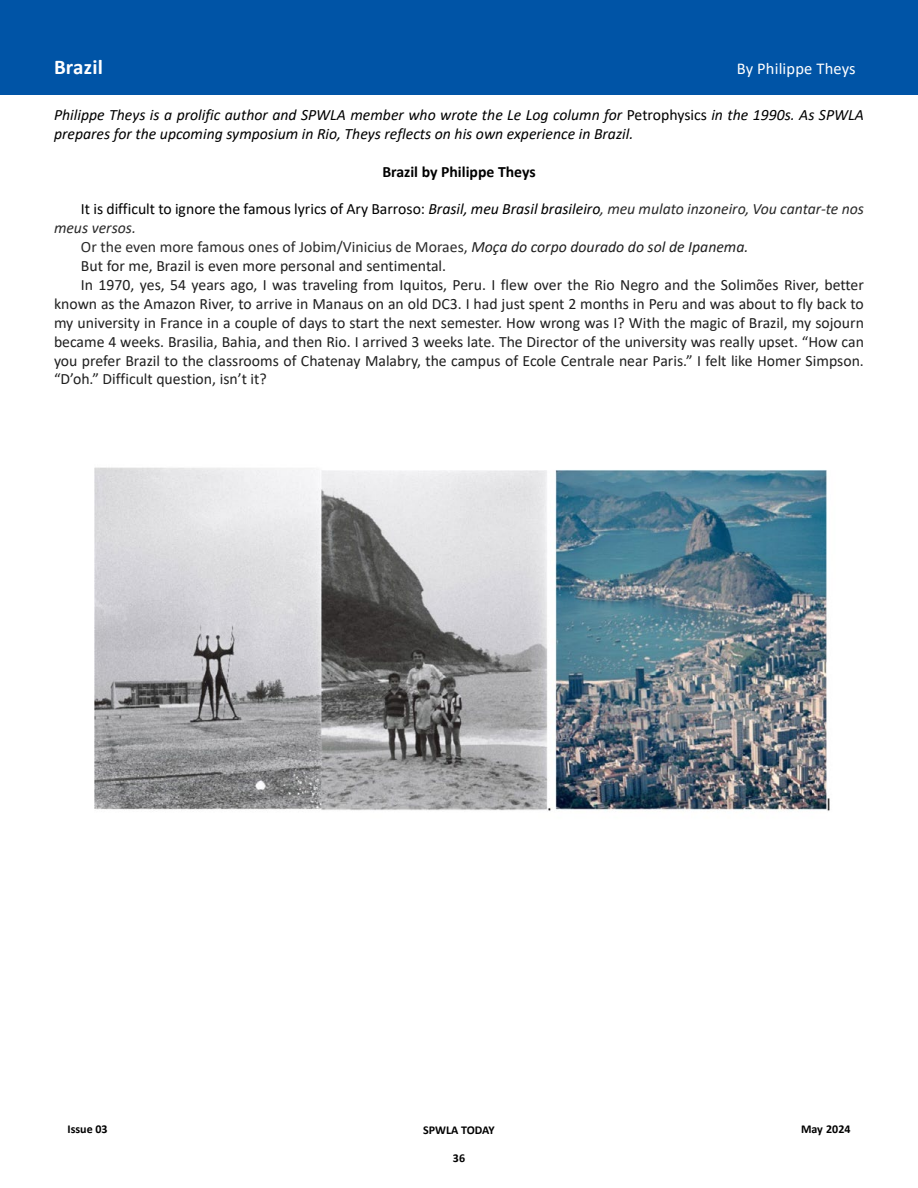
<style>
.page{position:relative;width:918px;height:1188px;background:#fff}
.page>*{position:absolute;margin:0;border:0;box-sizing:border-box;transform-origin:0 0}
.t1{font:700 21px "Calibri";letter-spacing:.01em;color:#fff}
.t2{font:16.5px "Calibri";letter-spacing:.01em;color:#fff}
.t3{font:15.75px "Calibri";color:#1f1f1f}
.t4{font:italic 15.75px/18.9px "Calibri";color:#000}
.t5{font:15.75px "Calibri";color:#000}
.t6{font:15.75px "Calibri";color:#2a2a2a}
.t7{font:700 15.75px "Calibri";color:#000}
.t8{font:italic 15.75px "Calibri";color:#2a2a2a}
.t9{font:700 12px "Calibri";color:#000}
.s1{font-style:normal}
.s2{font-style:italic}
.s3{font-style:italic;color:#2a2a2a}
.s4{font-style:italic;color:#1f1f1f}
</style>
<div class="page">
<div style="left:0;top:0;width:918px;height:94px;background:#0054a6"></div>
<img style="left:94px;top:467px;width:736px;height:344px">
<h1 class="t1" style="left:54px;top:52px;width:50px">Brazil</h1>
<p class="t2" style="left:737px;top:57px;width:121px">By Philippe Theys</p>
<p class="t4" style="left:54px;top:104px;width:811px">Philippe Theys is a prolific author and SPWLA member who wrote the Le Log column for <span class="s1">Petrophysics</span> in the 1990s. As SPWLA prepares for the upcoming symposium in Rio, Theys reflects on his own experience in Brazil.</p>
<p class="t7" style="left:382px;top:160px;width:155px">Brazil by Philippe Theys</p>
<p class="t5" style="left:81px;top:198px;width:784px">It is difficult to ignore the famous lyrics of Ary Barroso: <span class="s2">Brasil, meu Brasil brasileiro</span><span class="s3">, meu mulato inzoneiro, Vou cantar-te nos</span></p>
<p class="t8" style="left:54px;top:217px;width:84px">meus versos.</p>
<p class="t6" style="left:81px;top:236px;width:669px">Or the even more famous ones of Jobim/Vinicius de Moraes, <span class="s4">Moça do corpo dourado do sol de Ipanema.</span></p>
<p class="t3" style="left:81px;top:255px;width:367px">But for me, Brazil is even more personal and sentimental.</p>
<p class="t3" style="left:81px;top:274px;width:784px">In 1970, yes, 54 years ago, I was traveling from Iquitos, Peru. I flew over the Rio Negro and the Solimões River, better</p>
<p class="t3" style="left:54px;top:293px;width:811px">known as the Amazon River, to arrive in Manaus on an old DC3. I had just spent 2 months in Peru and was about to fly back to</p>
<p class="t3" style="left:54px;top:312px;width:811px">my university in France in a couple of days to start the next semester. How wrong was I? With the magic of Brazil, my sojourn</p>
<p class="t3" style="left:54px;top:330px;width:811px">became 4 weeks. Brasilia, Bahia, and then Rio. I arrived 3 weeks late. The Director of the university was really upset. “How can</p>
<p class="t3" style="left:54px;top:349px;width:811px">you prefer Brazil to the classrooms of Chatenay Malabry, the campus of Ecole Centrale near Paris.” I felt like Homer Simpson.</p>
<p class="t3" style="left:54px;top:368px;width:214px">“D’oh.” Difficult question, isn’t it?</p>
<p class="t9" style="left:68px;top:1121px;width:42px">Issue 03</p>
<p class="t9" style="left:423px;top:1121px;width:73px">SPWLA TODAY</p>
<p class="t9" style="left:801px;top:1121px;width:51px">May 2024</p>
<p class="t9" style="left:453px;top:1149px;width:14px">36</p>
</div>
